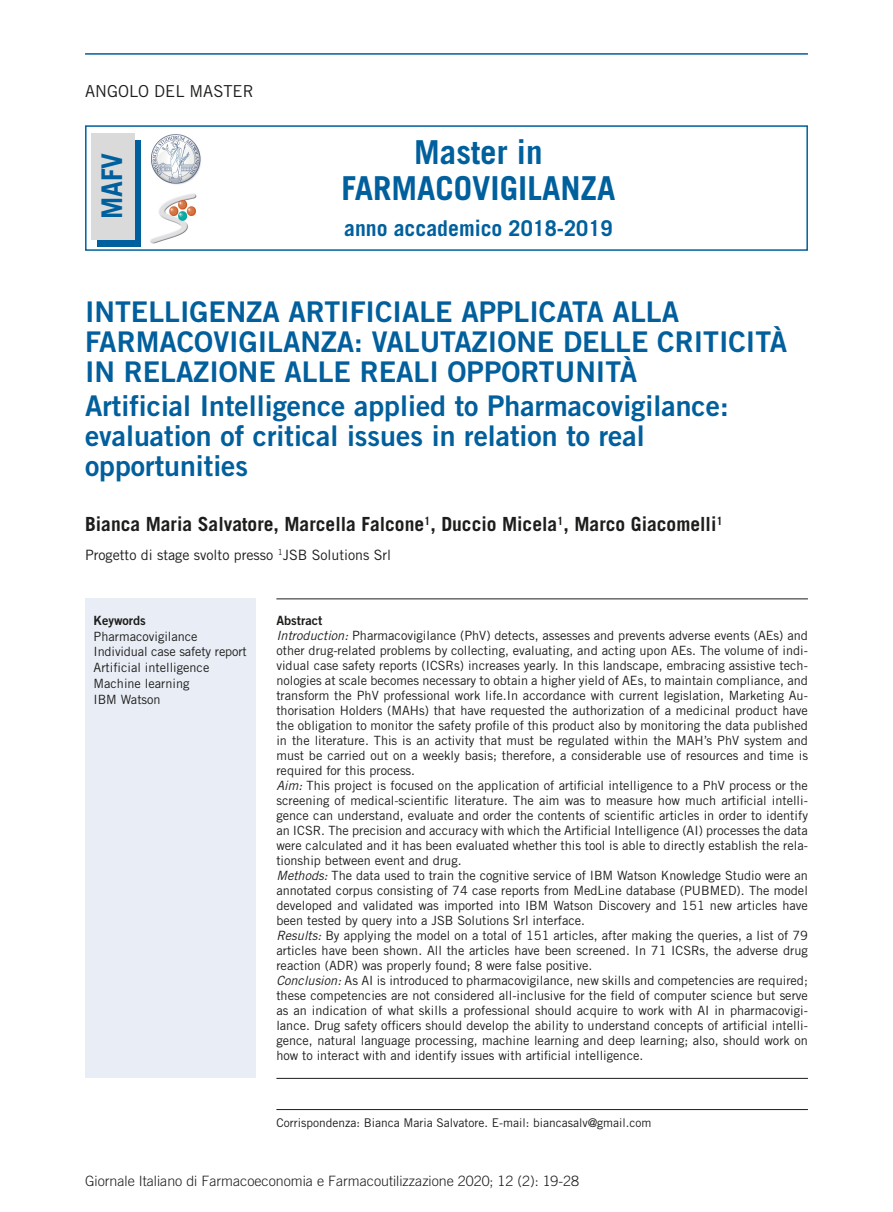
<style>
.page{position:relative;width:893px;height:1212px;background:#fff}
.page>*{position:absolute;margin:0;border:0;box-sizing:border-box;transform-origin:0 0}
.t1{font:700 33px/36px "Trade Gothic LT Std";color:#00609d;text-align:center}
.t2{font:28.5px/30px "Trade Gothic LT Std Bd 2";color:#005f9c}
.t3{font:700 28.5px "Trade Gothic LT Std";color:#00609d}
.t4{font:700 21.75px "Trade Gothic LT Std";color:#00609d}
.t5{font:700 19.5px "Trade Gothic LT Std";color:#1d1d1b}
.t6{font:16.5px "Trade Gothic LT Std";color:#1d1d1b}
.t7{font:300 14.25px "Trade Gothic LT Std";color:#1d1d1b}
.t8{font:14.25px "Trade Gothic LT Std";color:#1d1d1b}
.t9{font:12.75px/15px "Trade Gothic LT Std";color:#1d1d1b}
.t10{font:12.75px "Trade Gothic LT Std Bd 2";color:#1d1d1b}
.t11{font:12px "Trade Gothic LT Std";color:#1d1d1b}
.s1{font-style:italic}
</style>
<div class="page">
<hr style="left:85px;top:53px;width:723px;height:2px;background:#005f9c">
<div style="left:85px;top:598px;width:170px;height:480px;background:#e9edf6"></div>
<hr style="left:276px;top:598px;width:532px;height:1px;background:#1d1d1b">
<hr style="left:276px;top:1078px;width:532px;height:1px;background:#1d1d1b">
<img style="left:151px;top:134px;width:50px;height:51px">
<img style="left:150px;top:193px;width:46px;height:51px">
<hr style="left:276px;top:1109px;width:532px;height:1px;background:#1d1d1b">
<div style="left:85px;top:125px;width:723px;height:126px;border:2px solid #00609d"></div>
<div style="left:97px;top:140px;width:44px;height:107px;background:linear-gradient(to right,#00609d,#00609d)"></div>
<div style="left:91px;top:133px;width:43px;height:106px;background:#dadada"></div>
<p class="t6" style="left:85px;top:81px;width:170px">ANGOLO DEL MASTER</p>
<h2 class="t3" style="left:94px;top:219px;width:68px;rotate:-90deg">MAFV</h2>
<h1 class="t1" style="left:341px;top:134px;width:275px">Master in<br>FARMACOVIGILANZA</h1>
<h3 class="t4" style="left:344px;top:215px;width:270px">anno accademico 2018-2019</h3>
<h2 class="t2" style="left:85px;top:296px;width:704px">INTELLIGENZA ARTIFICIALE APPLICATA ALLA<br>FARMACOVIGILANZA: VALUTAZIONE DELLE CRITICITÀ<br>IN RELAZIONE ALLE REALI OPPORTUNITÀ</h2>
<h2 class="t2" style="left:85px;top:391px;width:645px">Artificial Intelligence applied to Pharmacovigilance: evaluation of critical issues in relation to real opportunities</h2>
<h3 class="t5" style="left:85px;top:512px;width:639px">Bianca Maria Salvatore, Marcella Falcone<sup>1</sup>, Duccio Micela<sup>1</sup>, Marco Giacomelli<sup>1</sup></h3>
<p class="t8" style="left:85px;top:546px;width:308px">Progetto di stage svolto presso <sup>1</sup>JSB Solutions Srl</p>
<p class="t10" style="left:94px;top:612px;width:54px">Keywords</p>
<p class="t9" style="left:94px;top:628px;width:155px;line-height:15.8px">Pharmacovigilance<br>Individual case safety report<br>Artificial intelligence<br>Machine learning<br>IBM Watson</p>
<p class="t10" style="left:276px;top:612px;width:48px">Abstract</p>
<p class="t9" style="left:276px;top:627px;width:533px"><span class="s1">Introduction:</span> Pharmacovigilance (PhV) detects, assesses and prevents adverse events (AEs) and other drug-related problems by collecting, evaluating, and acting upon AEs. The volume of indi&shy;vidual case safety reports (ICSRs) increases yearly. In this landscape, embracing assistive tech&shy;nologies at scale becomes necessary to obtain a higher yield of AEs, to maintain compliance, and transform the PhV professional work life.In accordance with current legislation, Marketing Au&shy;thorisation Holders (MAHs) that have requested the authorization of a medicinal product have the obligation to monitor the safety profile of this product also by monitoring the data published in the literature. This is an activity that must be regulated within the MAH’s PhV system and must be carried out on a weekly basis; therefore, a considerable use of resources and time is required for this process.<br><span class="s1">Aim:</span> This project is focused on the application of artificial intelligence to a PhV process or the screening of medical-scientific literature. The aim was to measure how much artificial intelli&shy;gence can understand, evaluate and order the contents of scientific articles in order to identify an ICSR. The precision and accuracy with which the Artificial Intelligence (AI) processes the data were calculated and it has been evaluated whether this tool is able to directly establish the rela&shy;tionship between event and drug.<br><span class="s1">Methods:</span> The data used to train the cognitive service of IBM Watson Knowledge Studio were an annotated corpus consisting of 74 case reports from MedLine database (PUBMED). The model developed and validated was imported into IBM Watson Discovery and 151 new articles have been tested by query into a JSB Solutions Srl interface.<br><span class="s1">Results:</span> By applying the model on a total of 151 articles, after making the queries, a list of 79 articles have been shown. All the articles have been screened. In 71 ICSRs, the adverse drug reaction (ADR) was properly found; 8 were false positive.<br><span class="s1">Conclusion:</span> As AI is introduced to pharmacovigilance, new skills and competencies are required; these competencies are not considered all-inclusive for the field of computer science but serve as an indication of what skills a professional should acquire to work with AI in pharmacovigi&shy;lance. Drug safety officers should develop the ability to understand concepts of artificial intelli&shy;gence, natural language processing, machine learning and deep learning; also, should work on how to interact with and identify issues with artificial intelligence.</p>
<p class="t11" style="left:276px;top:1115px;width:377px">Corrispondenza: Bianca Maria Salvatore. E-mail: biancasalv@gmail.com</p>
<p class="t7" style="left:85px;top:1172px;width:496px">Giornale Italiano di Farmacoeconomia e Farmacoutilizzazione 2020; 12 (2): 19-28</p>
</div>
